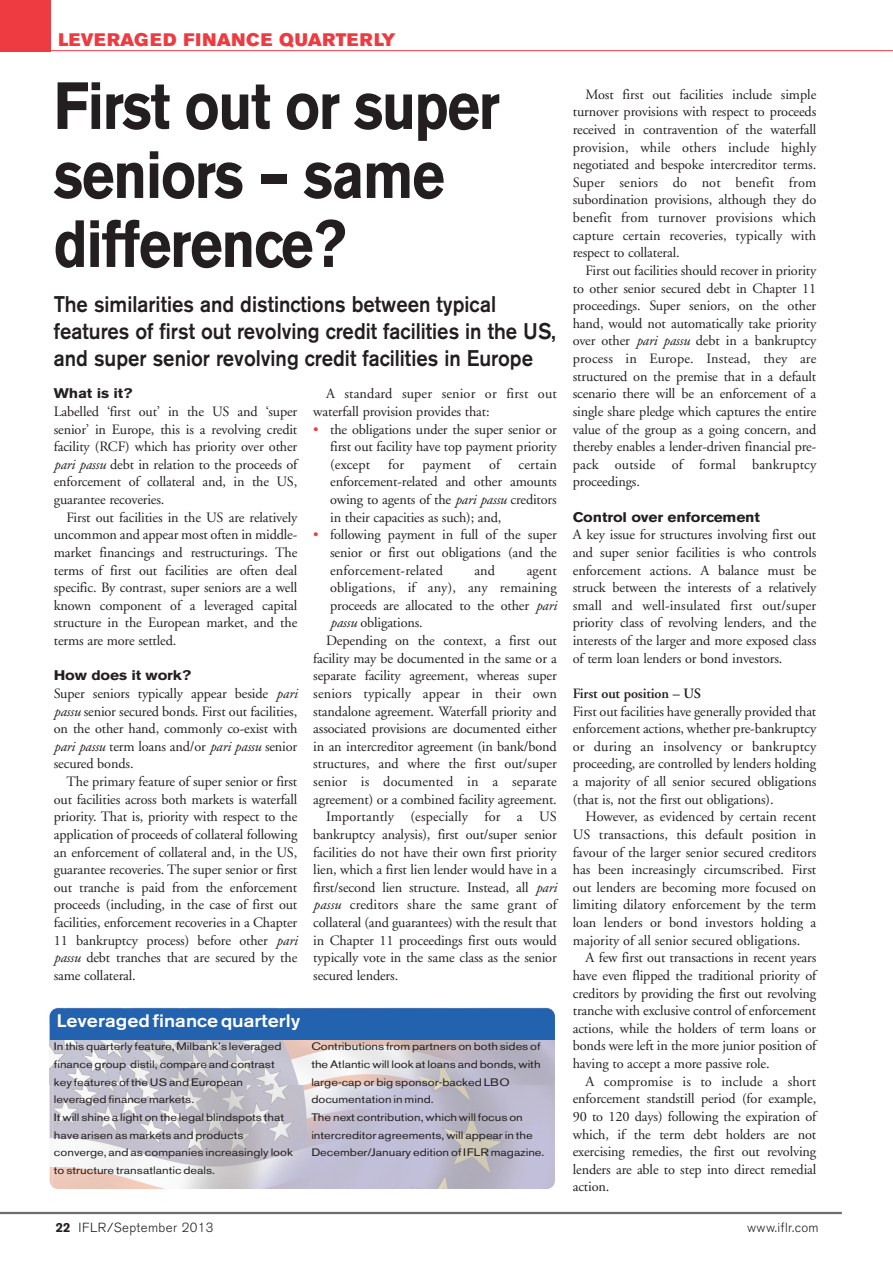
<style>
.page{position:relative;width:893px;height:1263px;background:#fff}
.page>*{position:absolute;margin:0;border:0;box-sizing:border-box;transform-origin:0 0}
.t1{font:700 66px/69px "Akzidenz Grotesk BE";letter-spacing:-.025em;color:#231f20;scale:.85 1}
.t2{font:500 22.5px/27px "Akzidenz Grotesk BE";color:#231f20;scale:.9 1}
.t3{font:18px "Akzidenz Grotesk BE Super";letter-spacing:.035em;color:#ee3a41}
.t4{font:500 18px "Akzidenz Grotesk BE";color:#fff;scale:1.1 1}
.t5{font:14.25px/17.5px "Adobe Garamond";letter-spacing:-.01em;color:#231f20;text-align:justify}
.t6{font:14.25px "Adobe Garamond";letter-spacing:.01em;color:#231f20}
.t7{font:600 14.25px "Adobe Garamond";letter-spacing:-.01em;color:#231f20}
.t8{font:700 13.8px "Akzidenz Grotesk BE";letter-spacing:-.01em;color:#231f20;scale:1.12 1}
.t9{font:300 13.2px "Akzidenz Grotesk BE";letter-spacing:.03em;color:#231f20}
.t10{font:10.8px/17.5px "Akzidenz Grotesk BE";color:#231f20;scale:1.18 1}
.s1{font-style:italic}
.s2{color:#ee3a41}
.s3{font-weight:700}
</style>
<div class="page">
<hr style="left:0;top:1212px;width:842px;height:2px;background:#6c6d70">
<hr style="left:0;top:50px;width:892px;height:1px;background:#ee3a41">
<div style="left:0;top:0;width:51px;height:51px;background:#ee3a41"></div>
<img style="left:50px;top:1010px;width:2px;height:176px">
<img style="left:52px;top:1008px;width:503px;height:181px">
<div style="left:50px;top:1008px;width:505px;height:64px;background:#2262af;border-radius:9px"></div>
<img style="left:50px;top:1040px;width:505px;height:45px">
<p class="t3" style="left:58px;top:33px;width:339px">LEVERAGED FINANCE QUARTERLY</p>
<h1 class="t1" style="left:54px;top:77px;width:526px">First out or super seniors – same difference?</h1>
<h2 class="t2" style="left:54px;top:293px;width:559px">The similarities and distinctions between typical features of first out revolving credit facilities in the US, and super senior revolving credit facilities in Europe</h2>
<p class="t8" style="left:54px;top:389px;width:72px">What is it?</p>
<p class="t5" style="left:54px;top:404px;width:245px">Labelled ‘first out’ in the US and ‘super senior’ in Europe, this is a revolving credit facility (RCF) which has priority over other <span class="s1">pari passu</span> debt in relation to the proceeds of enforcement of collateral and, in the US, guarantee recoveries.</p>
<p class="t5" style="left:54px;top:510px;width:245px;text-indent:13px">First out facilities in the US are relatively uncommon and appear most often in middle&shy;market financings and restructurings. The terms of first out facilities are often deal specific. By contrast, super seniors are a well known component of a leveraged capital structure in the European market, and the terms are more settled.</p>
<p class="t8" style="left:54px;top:671px;width:124px">How does it work?</p>
<p class="t5" style="left:54px;top:686px;width:245px">Super seniors typically appear beside <span class="s1">pari passu</span> senior secured bonds. First out facilities, on the other hand, commonly co-exist with <span class="s1">pari passu</span> term loans and/or <span class="s1">pari passu</span> senior secured bonds.</p>
<p class="t5" style="left:54px;top:774px;width:245px;text-indent:13px">The primary feature of super senior or first out facilities across both markets is waterfall priority. That is, priority with respect to the application of proceeds of collateral following an enforcement of collateral and, in the US, guarantee recoveries. The super senior or first out tranche is paid from the enforcement proceeds (including, in the case of first out facilities, enforcement recoveries in a Chapter 11 bankruptcy process) before other <span class="s1">pari passu</span> debt tranches that are secured by the same collateral.</p>
<p class="t5" style="left:313px;top:386px;width:245px;text-indent:13px">A standard super senior or first out waterfall provision provides that:</p>
<p class="t5" style="left:330px;top:422px;width:228px;text-indent:-17px"><span class="s2">•</span> the obligations under the super senior or first out facility have top payment priority (except</p>
<p class="t5" style="left:388px;top:457px;width:18px">for</p>
<p class="t6" style="left:422px;top:459px;width:50px">payment</p>
<p class="t5" style="left:489px;top:457px;width:13px">of</p>
<p class="t5" style="left:330px;top:457px;width:228px;text-indent:188px">certain enforcement-related and other amounts owing to agents of the <span class="s1">pari passu</span> creditors in their capacities as such); and,</p>
<p class="t5" style="left:330px;top:527px;width:228px;text-indent:-17px"><span class="s2">•</span> following payment in full of the super senior or first out obligations (and the enforcement-related</p>
<p class="t5" style="left:474px;top:563px;width:22px">and</p>
<p class="t5" style="left:527px;top:563px;width:32px">agent</p>
<p class="t6" style="left:330px;top:582px;width:228px">obligations, if any), any remaining</p>
<p class="t5" style="left:330px;top:598px;width:228px">proceeds are allocated to the other <span class="s1">pari</span></p>
<p class="t5" style="left:330px;top:615px;width:94px"><span class="s1">passu</span> obligations.</p>
<p class="t5" style="left:326px;top:633px;width:232px">Depending on the context, a first out</p>
<p class="t5" style="left:313px;top:651px;width:245px">facility may be documented in the same or a</p>
<p class="t5" style="left:313px;top:668px;width:245px">separate facility agreement, whereas super</p>
<p class="t6" style="left:313px;top:688px;width:245px">seniors typically appear in their own</p>
<p class="t5" style="left:313px;top:704px;width:245px">standalone agreement. Waterfall priority and</p>
<p class="t5" style="left:313px;top:721px;width:245px">associated provisions are documented either</p>
<p class="t5" style="left:313px;top:739px;width:245px">in an intercreditor agreement (in bank/bond</p>
<p class="t5" style="left:313px;top:756px;width:245px">structures, and where the first out/super</p>
<p class="t6" style="left:313px;top:776px;width:245px">senior is documented in a separate</p>
<p class="t5" style="left:313px;top:792px;width:245px">agreement) or a combined facility agreement.</p>
<p class="t6" style="left:326px;top:811px;width:232px">Importantly (especially for a US</p>
<p class="t5" style="left:313px;top:827px;width:245px">bankruptcy analysis), first out/super senior</p>
<p class="t5" style="left:313px;top:845px;width:245px">facilities do not have their own first priority</p>
<p class="t5" style="left:313px;top:862px;width:245px">lien, which a first lien lender would have in a</p>
<p class="t5" style="left:313px;top:880px;width:245px">first/second lien structure. Instead, all <span class="s1">pari</span></p>
<p class="t6" style="left:313px;top:899px;width:245px"><span class="s1">passu</span> creditors share the same grant of</p>
<p class="t5" style="left:313px;top:915px;width:245px">collateral (and guarantees) with the result that</p>
<p class="t5" style="left:313px;top:933px;width:245px">in Chapter 11 proceedings first outs would</p>
<p class="t5" style="left:313px;top:950px;width:245px">typically vote in the same class as the senior</p>
<p class="t5" style="left:313px;top:968px;width:86px">secured lenders.</p>
<p class="t4" style="left:56px;top:1015px;width:223px">Leveraged finance quarterly</p>
<p class="t10" style="left:54px;top:1039px;width:204px">In this quarterly feature, Milbank’s leveraged finance group distil, compare and contrast key features of the US and European leveraged finance markets.<br>It will shine a light on the legal blindspots that have arisen as markets and products converge, and as companies increasingly look to structure transatlantic deals.</p>
<p class="t10" style="left:311px;top:1039px;width:199px">Contributions from partners on both sides of the Atlantic will look at loans and bonds, with large-cap or big sponsor-backed LBO documentation in mind.<br>The next contribution, which will focus on intercreditor agreements, will appear in the December/January edition of IFLR magazine.</p>
<p class="t5" style="left:573px;top:87px;width:245px;text-indent:13px">Most first out facilities include simple turnover provisions with respect to proceeds received in contravention of the waterfall provision, while others include highly negotiated and bespoke intercreditor terms.<br>Super seniors do not benefit from subordination provisions, although they do benefit from turnover provisions which capture certain recoveries, typically with respect to collateral.</p>
<p class="t5" style="left:573px;top:263px;width:245px;text-indent:13px">First out facilities should recover in priority to other senior secured debt in Chapter 11 proceedings. Super seniors, on the other hand, would not automatically take priority over other <span class="s1">pari passu</span> debt in a bankruptcy process in Europe. Instead, they are structured on the premise that in a default scenario there will be an enforcement of a single share pledge which captures the entire value of the group as a going concern, and thereby enables a lender-driven financial pre&shy;pack outside of formal bankruptcy proceedings.</p>
<p class="t8" style="left:573px;top:512px;width:169px">Control over enforcement</p>
<p class="t5" style="left:573px;top:527px;width:245px">A key issue for structures involving first out and super senior facilities is who controls enforcement actions. A balance must be struck between the interests of a relatively small and well-insulated first out/super priority class of revolving lenders, and the interests of the larger and more exposed class of term loan lenders or bond investors.</p>
<p class="t7" style="left:573px;top:688px;width:130px">First out position – US</p>
<p class="t5" style="left:573px;top:704px;width:245px">First out facilities have generally provided that enforcement actions, whether pre-bankruptcy or during an insolvency or bankruptcy proceeding, are controlled by lenders holding a majority of all senior secured obligations (that is, not the first out obligations).</p>
<p class="t5" style="left:573px;top:809px;width:245px;text-indent:13px">However, as evidenced by certain recent US transactions, this default position in favour of the larger senior secured creditors has been increasingly circumscribed. First out lenders are becoming more focused on limiting dilatory enforcement by the term loan lenders or bond investors holding a majority of all senior secured obligations.</p>
<p class="t5" style="left:573px;top:950px;width:245px;text-indent:13px">A few first out transactions in recent years have even flipped the traditional priority of creditors by providing the first out revolving tranche with exclusive control of enforcement actions, while the holders of term loans or bonds were left in the more junior position of having to accept a more passive role.</p>
<p class="t5" style="left:573px;top:1074px;width:245px;text-indent:13px">A compromise is to include a short enforcement standstill period (for example, 90 to 120 days) following the expiration of which, if the term debt holders are not exercising remedies, the first out revolving lenders are able to step into direct remedial action.</p>
<p class="t9" style="left:56px;top:1222px;width:159px"><span class="s3">22</span> IFLR/September 2013</p>
<p class="t9" style="left:747px;top:1222px;width:73px">www.iflr.com</p>
</div>
